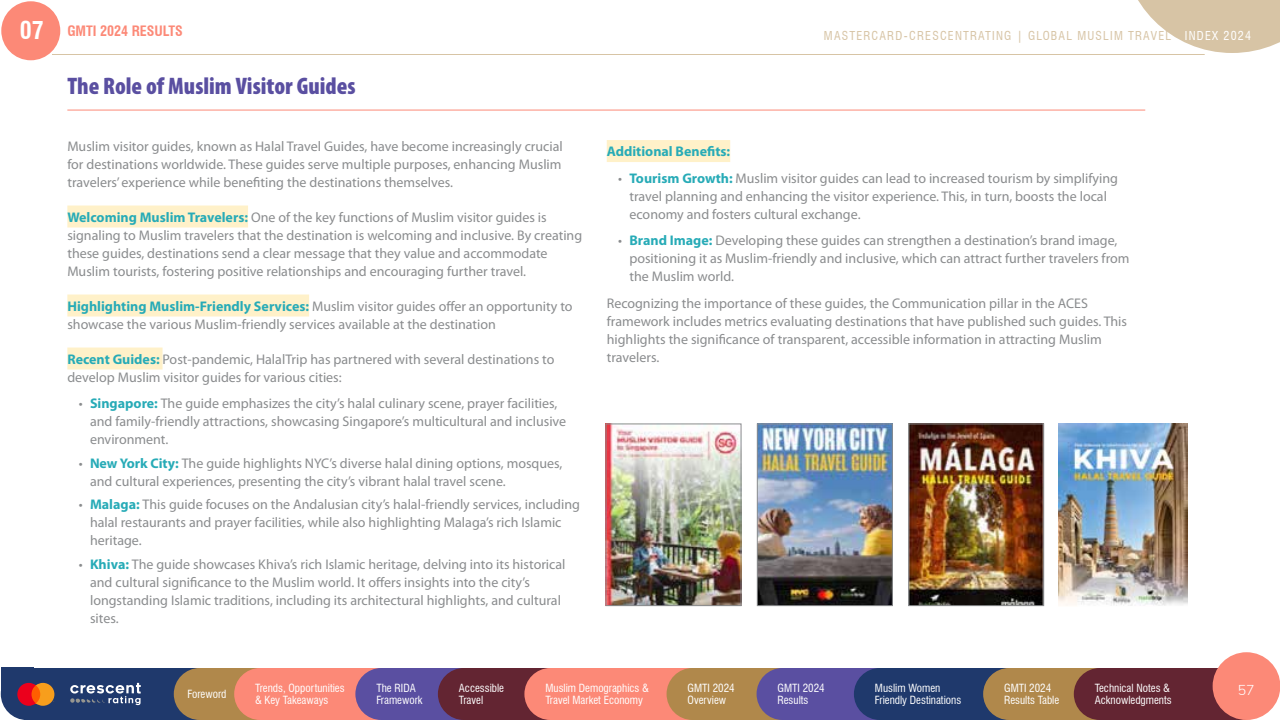
<style>
.page{position:relative;width:1280px;height:720px;background:#fff}
.page>*{position:absolute;margin:0;border:0;box-sizing:border-box;transform-origin:0 0}
.t1{font:900 condensed 24px "Myriad Pro";color:#5a4fa1}
.t2{font:14px/18px "Myriad Pro";color:#8a8c8e}
.t3{font:700 14px "Myriad Pro";color:#27abb7}
.t4{font:700 condensed 14px "Swiss 721 BT";color:#fc8977}
.t5{font:300 14px "Muli";color:#fff}
.t6{font:condensed 12px "Swiss 721 BT";letter-spacing:.1em;color:#d7c4a5}
.t7{font:condensed 11px/12px "Swiss 721 BT";color:#fff}
.s1{font-size:24px;color:#fff}
.s2{font-weight:700;color:#27abb7}
.s3{color:#fff}
</style>
<div class="page">
<div style="left:25px;top:668px;width:195px;height:52px;background:#1f396c"></div>
<div style="left:1px;top:668px;width:52px;height:52px;background:#1f396c;border-radius:50%"></div>
<div style="left:1px;top:668px;width:33px;height:26px;background:#1f396c"></div>
<hr style="left:52px;top:54px;width:1153px;height:1px;background:#d7c4a5">
<svg style="left:1138px;top:0;width:142px;height:53px"></svg>
<svg style="left:70px;top:683px;width:71px;height:22px"></svg>
<svg style="left:174px;top:668px;width:1067px;height:52px;background:#915e63"></svg>
<div style="left:1213px;top:652px;width:67px;height:68px;background:#fc8977;border-radius:50%"></div>
<svg style="left:17px;top:683px;width:37px;height:23px"></svg>
<img style="left:1059px;top:423px;width:128px;height:183px">
<div style="left:1px;top:1px;width:59px;height:59px;background:#fc8977;border-radius:50%"></div>
<hr style="left:67px;top:110px;width:1078px;height:1px;background:#fc8977">
<div style="left:67px;top:206px;width:181px;height:22px;background:#fff1c9"></div>
<div style="left:67px;top:295px;width:242px;height:22px;background:#fff1c9"></div>
<div style="left:67px;top:348px;width:96px;height:22px;background:#fff1c9"></div>
<div style="left:607px;top:140px;width:123px;height:22px;background:#fff1c9"></div>
<img style="left:607px;top:425px;width:133px;height:179px">
<div style="left:605px;top:423px;width:137px;height:183px;border:1px solid #8a8c8e"></div>
<img style="left:910px;top:425px;width:132px;height:179px">
<div style="left:908px;top:423px;width:136px;height:183px;border:1px solid #8a8c8e"></div>
<img style="left:759px;top:425px;width:132px;height:179px">
<div style="left:757px;top:423px;width:136px;height:183px;border:1px solid #8a8c8e"></div>
<p class="t4" style="left:20px;top:23px;width:164px"><span class="s1">07</span> GMTI 2024 RESULTS</p>
<h1 class="t1" style="left:67px;top:71px;width:290px">The Role of Muslim Visitor Guides</h1>
<p class="t2" style="left:67px;top:137px;width:497px;text-align:justify">Muslim visitor guides, known as Halal Travel Guides, have become increasingly crucial for destinations worldwide. These guides serve multiple purposes, enhancing Muslim travelers’ experience while benefiting the destinations themselves.</p>
<p class="t2" style="left:67px;top:208px;width:516px"><span class="s2">Welcoming Muslim Travelers:</span> One of the key functions of Muslim visitor guides is signaling to Muslim travelers that the destination is welcoming and inclusive. By creating these guides, destinations send a clear message that they value and accommodate Muslim tourists, fostering positive relationships and encouraging further travel.</p>
<p class="t2" style="left:67px;top:297px;width:507px"><span class="s2">Highlighting Muslim-Friendly Services:</span> Muslim visitor guides offer an opportunity to showcase the various Muslim-friendly services available at the destination</p>
<p class="t2" style="left:67px;top:350px;width:489px"><span class="s2">Recent Guides:</span> Post-pandemic, HalalTrip has partnered with several destinations to develop Muslim visitor guides for various cities:</p>
<p class="t2" style="left:90px;top:394px;width:478px;text-indent:-11px">• <span class="s2">Singapore:</span> The guide emphasizes the city’s halal culinary scene, prayer facilities, and family-friendly attractions, showcasing Singapore’s multicultural and inclusive environment.</p>
<p class="t2" style="left:90px;top:454px;width:474px;text-indent:-11px">• <span class="s2">New York City:</span> The guide highlights NYC’s diverse halal dining options, mosques, and cultural experiences, presenting the city’s vibrant halal travel scene.</p>
<p class="t2" style="left:90px;top:496px;width:491px;text-indent:-11px">• <span class="s2">Malaga:</span> This guide focuses on the Andalusian city’s halal-friendly services, including halal restaurants and prayer facilities, while also highlighting Malaga’s rich Islamic heritage.</p>
<p class="t2" style="left:90px;top:555px;width:477px;text-indent:-11px">• <span class="s2">Khiva:</span> The guide showcases Khiva’s rich Islamic heritage, delving into its historical and cultural significance to the Muslim world. It offers insights into the city’s longstanding Islamic traditions, including its architectural highlights, and cultural sites.</p>
<p class="t6" style="left:824px;top:28px;width:429px">MASTERCARD-CRESCENTRATING | GLOBAL MUSLIM TRAVEL <span class="s3">INDEX 2024</span></p>
<p class="t3" style="left:607px;top:142px;width:125px">Additional Benefits:</p>
<p class="t2" style="left:629px;top:169px;width:490px;text-indent:-11px">• <span class="s2">Tourism Growth:</span> Muslim visitor guides can lead to increased tourism by simplifying travel planning and enhancing the visitor experience. This, in turn, boosts the local economy and fosters cultural exchange.</p>
<p class="t2" style="left:629px;top:231px;width:502px;text-indent:-11px">• <span class="s2">Brand Image:</span> Developing these guides can strengthen a destination’s brand image, positioning it as Muslim-friendly and inclusive, which can attract further travelers from the Muslim world.</p>
<p class="t2" style="left:607px;top:294px;width:522px">Recognizing the importance of these guides, the Communication pillar in the ACES framework includes metrics evaluating destinations that have published such guides. This highlights the significance of transparent, accessible information in attracting Muslim travelers.</p>
<p class="t7" style="left:188px;top:688px;width:40px">Foreword</p>
<p class="t7" style="left:255px;top:682px;width:91px">Trends, Opportunities &amp; Key Takeaways</p>
<p class="t7" style="left:376px;top:682px;width:48px">The RIDA<br>Framework</p>
<p class="t7" style="left:459px;top:682px;width:47px">Accessible<br>Travel</p>
<p class="t7" style="left:545px;top:682px;width:105px">Muslim Demographics &amp;<br>Travel Market Economy</p>
<p class="t7" style="left:688px;top:682px;width:49px">GMTI 2024<br>Overview</p>
<p class="t7" style="left:778px;top:682px;width:49px">GMTI 2024<br>Results</p>
<p class="t7" style="left:875px;top:682px;width:88px">Muslim Women<br>Friendly Destinations</p>
<p class="t7" style="left:1004px;top:682px;width:57px">GMTI 2024<br>Results Table</p>
<p class="t7" style="left:1095px;top:682px;width:78px">Technical Notes &amp;<br>Acknowledgments</p>
<p class="t5" style="left:1238px;top:679px;width:18px">57</p>
</div>
